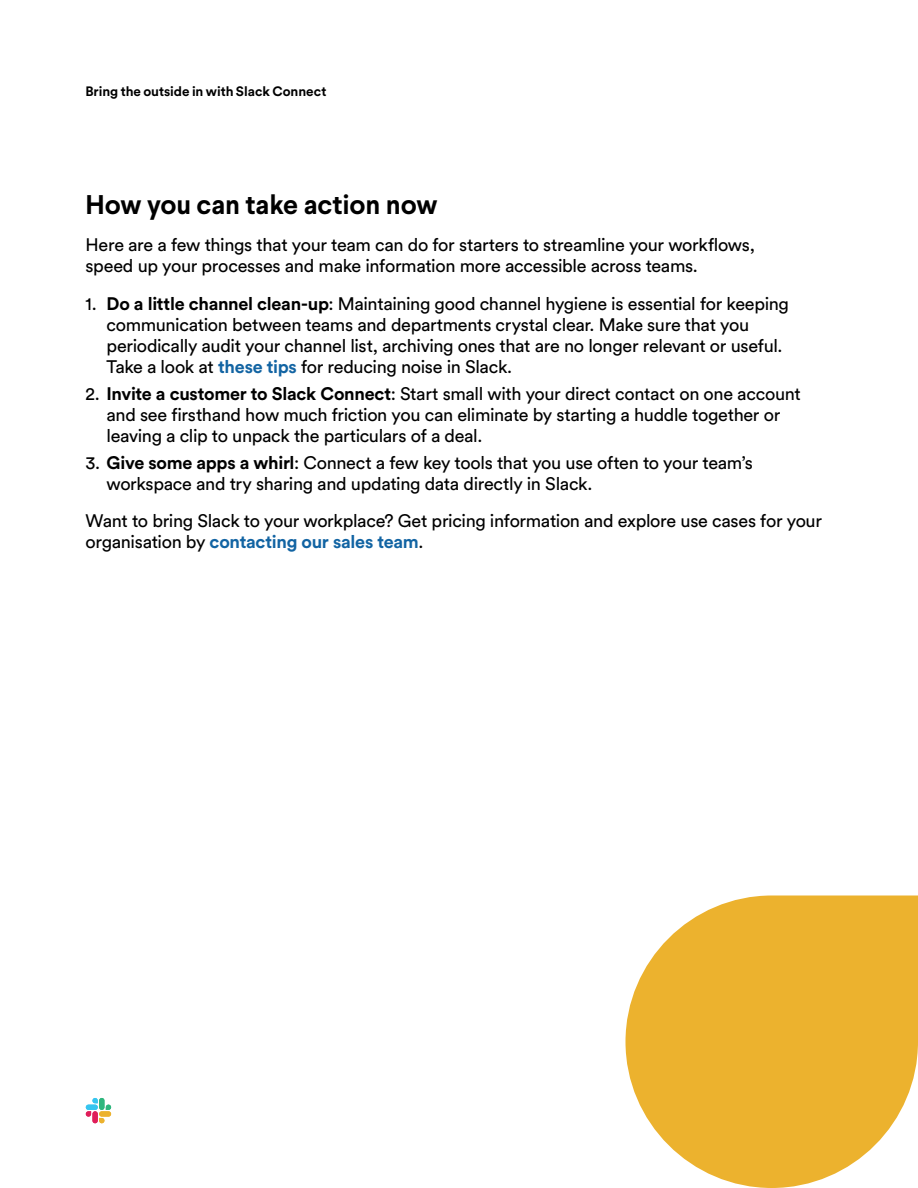
<style>
.page{position:relative;width:918px;height:1188px;background:#fff}
.page>*{position:absolute;margin:0;border:0;box-sizing:border-box;transform-origin:0 0}
.t1{font:700 27px "Larsseit";letter-spacing:-.005em;color:#000}
.t2{font:18px/21px "Slack Circular";letter-spacing:-.02em;color:#000}
.t3{font:700 13.5px "Slack Circular";letter-spacing:-.005em;color:#000}
.s1{font-weight:700}
.s2{font-weight:700;color:#1264a3}
</style>
<div class="page">
<svg style="left:86px;top:1111px;width:5px;height:6px"></svg>
<div style="left:92px;top:1111px;width:6px;height:12px;background:#e01e5a;border-radius:3px"></div>
<svg style="left:92px;top:1098px;width:6px;height:5px"></svg>
<div style="left:86px;top:1105px;width:12px;height:5px;background:#36c5f0;border-radius:3px"></div>
<svg style="left:106px;top:1105px;width:5px;height:5px"></svg>
<div style="left:99px;top:1098px;width:5px;height:12px;background:#2eb67d;border-radius:3px"></div>
<svg style="left:99px;top:1118px;width:5px;height:5px"></svg>
<div style="left:99px;top:1111px;width:12px;height:6px;background:#ecb22e;border-radius:3px"></div>
<svg style="left:625px;top:896px;width:293px;height:292px;fill:#ecb22e"></svg>
<p class="t3" style="left:85px;top:82px;width:243px">Bring the outside in with Slack Connect</p>
<h1 class="t1" style="left:86px;top:187px;width:353px">How you can take action now</h1>
<p class="t2" style="left:86px;top:234px;width:671px">Here are a few things that your team can do for starters to streamline your workflows, speed up your processes and make information more accessible across teams.</p>
<p class="t2" style="left:107px;top:292px;width:684px;text-indent:-21px">1. <span class="s1">Do a little channel clean-up</span>: Maintaining good channel hygiene is essential for keeping communication between teams and departments crystal clear. Make sure that you periodically audit your channel list, archiving ones that are no longer relevant or useful.<br>Take a look at <span class="s2">these tips</span> for reducing noise in Slack.</p>
<p class="t2" style="left:107px;top:382px;width:696px;text-indent:-21px">2. <span class="s1">Invite a customer to Slack Connect</span>: Start small with your direct contact on one account and see firsthand how much friction you can eliminate by starting a huddle together or leaving a clip to unpack the particulars of a deal.</p>
<p class="t2" style="left:107px;top:451px;width:648px;text-indent:-21px">3. <span class="s1">Give some apps a whirl</span>: Connect a few key tools that you use often to your team’s workspace and try sharing and updating data directly in Slack.</p>
<p class="t2" style="left:85px;top:510px;width:738px">Want to bring Slack to your workplace? Get pricing information and explore use cases for your organisation by <span class="s2">contacting our sales team</span>.</p>
</div>
